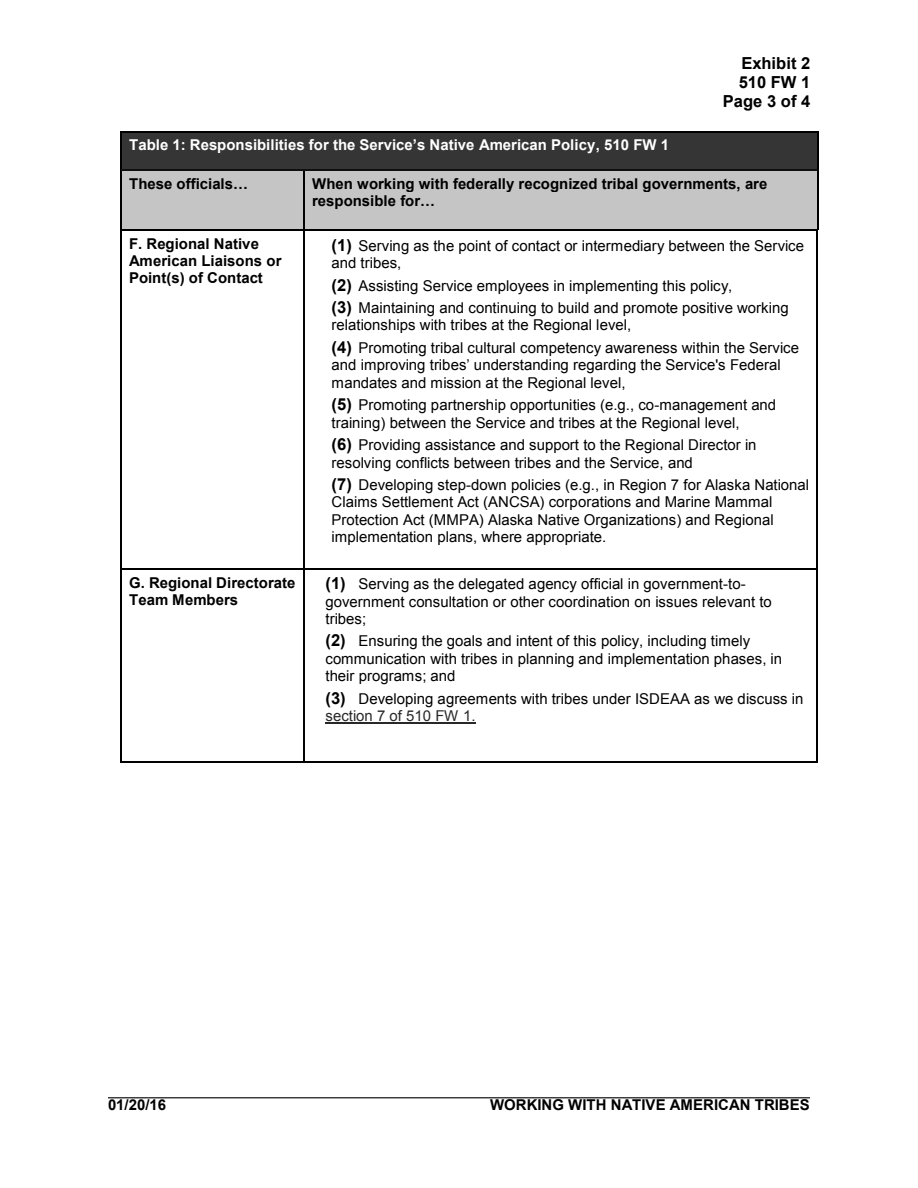
<style>
.page{position:relative;width:918px;height:1188px;background:#fff}
.page>*{position:absolute;margin:0;border:0;box-sizing:border-box;transform-origin:0 0}
.t1{font:700 16.5px/19px "Arial";color:#000;text-align:right}
.t2{font:15px/17.2px "Arial";color:#000}
.t3{font:700 15px/17.2px "Arial";color:#000}
.t4{font:700 15px "Arial";color:#fff}
.s1{font-weight:700;font-size:16.5px}
.s2{color:#282828}
</style>
<div class="page">
<hr style="left:108px;top:1097px;width:702px;height:1px;background:#000">
<div style="left:122px;top:133px;width:695px;height:36px;background:#353535"></div>
<hr style="left:122px;top:131px;width:695px;height:2px;background:#000">
<hr style="left:120px;top:133px;width:2px;height:36px;background:#000">
<hr style="left:817px;top:133px;width:2px;height:36px;background:#000">
<div style="left:122px;top:171px;width:181px;height:59px;background:#c5c5c5"></div>
<div style="left:305px;top:171px;width:512px;height:59px;background:#c5c5c5"></div>
<hr style="left:122px;top:169px;width:181px;height:2px;background:#101010">
<hr style="left:305px;top:169px;width:512px;height:2px;background:#101010">
<hr style="left:120px;top:171px;width:2px;height:59px;background:#000">
<hr style="left:303px;top:171px;width:2px;height:59px;background:#030303">
<hr style="left:817px;top:171px;width:2px;height:59px;background:#000">
<hr style="left:122px;top:230px;width:181px;height:1px;background:#000">
<hr style="left:305px;top:230px;width:511px;height:1px;background:#000">
<hr style="left:120px;top:231px;width:2px;height:337px;background:#000">
<hr style="left:303px;top:231px;width:2px;height:337px;background:#030303">
<hr style="left:816px;top:231px;width:2px;height:337px;background:#000">
<hr style="left:326px;top:722px;width:150px;height:2px;background:#282828">
<hr style="left:122px;top:568px;width:181px;height:2px;background:#000">
<hr style="left:305px;top:568px;width:511px;height:2px;background:#000">
<hr style="left:120px;top:570px;width:2px;height:191px;background:#000">
<hr style="left:122px;top:761px;width:181px;height:1px;background:#000">
<hr style="left:303px;top:570px;width:2px;height:191px;background:#030303">
<hr style="left:305px;top:761px;width:511px;height:1px;background:#000">
<hr style="left:816px;top:570px;width:2px;height:191px;background:#000">
<p class="t1" style="left:723px;top:54px;width:89px">Exhibit 2<br>510 FW 1<br>Page 3 of 4</p>
<p class="t4" style="left:129px;top:135px;width:542px">Table 1: Responsibilities for the Service’s Native American Policy, 510 FW 1</p>
<p class="t3" style="left:129px;top:175px;width:120px">These officials…</p>
<p class="t3" style="left:312px;top:175px;width:457px">When working with federally recognized tribal governments, are responsible for…</p>
<p class="t3" style="left:129px;top:236px;width:154px">F. Regional Native<br>American Liaisons or<br>Point(s) of Contact</p>
<p class="t2" style="left:332px;top:237px;width:474px"><span class="s1">(1)</span> Serving as the point of contact or intermediary between the Service and tribes,</p>
<p class="t2" style="left:332px;top:277px;width:402px"><span class="s1">(2)</span> Assisting Service employees in implementing this policy,</p>
<p class="t2" style="left:332px;top:300px;width:459px"><span class="s1">(3)</span> Maintaining and continuing to build and promote positive working relationships with tribes at the Regional level,</p>
<p class="t2" style="left:332px;top:340px;width:469px"><span class="s1">(4)</span> Promoting tribal cultural competency awareness within the Service and improving tribes’ understanding regarding the Service's Federal mandates and mission at the Regional level,</p>
<p class="t2" style="left:332px;top:397px;width:446px"><span class="s1">(5)</span> Promoting partnership opportunities (e.g., co-management and training) between the Service and tribes at the Regional level,</p>
<p class="t2" style="left:332px;top:437px;width:426px"><span class="s1">(6)</span> Providing assistance and support to the Regional Director in resolving conflicts between tribes and the Service, and</p>
<p class="t2" style="left:332px;top:476px;width:479px"><span class="s1">(7)</span> Developing step-down policies (e.g., in Region 7 for Alaska National Claims Settlement Act (ANCSA) corporations and Marine Mammal Protection Act (MMPA) Alaska Native Organizations) and Regional implementation plans, where appropriate.</p>
<p class="t3" style="left:129px;top:574px;width:168px">G. Regional Directorate<br>Team Members</p>
<p class="t2" style="left:326px;top:576px;width:448px"><span class="s1">(1)</span> Serving as the delegated agency official in government-to&shy;government consultation or other coordination on issues relevant to tribes;</p>
<p class="t2" style="left:326px;top:633px;width:458px"><span class="s1">(2)</span> Ensuring the goals and intent of this policy, including timely communication with tribes in planning and implementation phases, in their programs; and</p>
<p class="t2" style="left:326px;top:690px;width:479px"><span class="s1">(3)</span> Developing agreements with tribes under ISDEAA as we discuss in <span class="s2">section 7 of 510 FW 1.</span></p>
<p class="t3" style="left:108px;top:1097px;width:60px">01/20/16</p>
<p class="t3" style="left:490px;top:1097px;width:321px">WORKING WITH NATIVE AMERICAN TRIBES</p>
</div>
